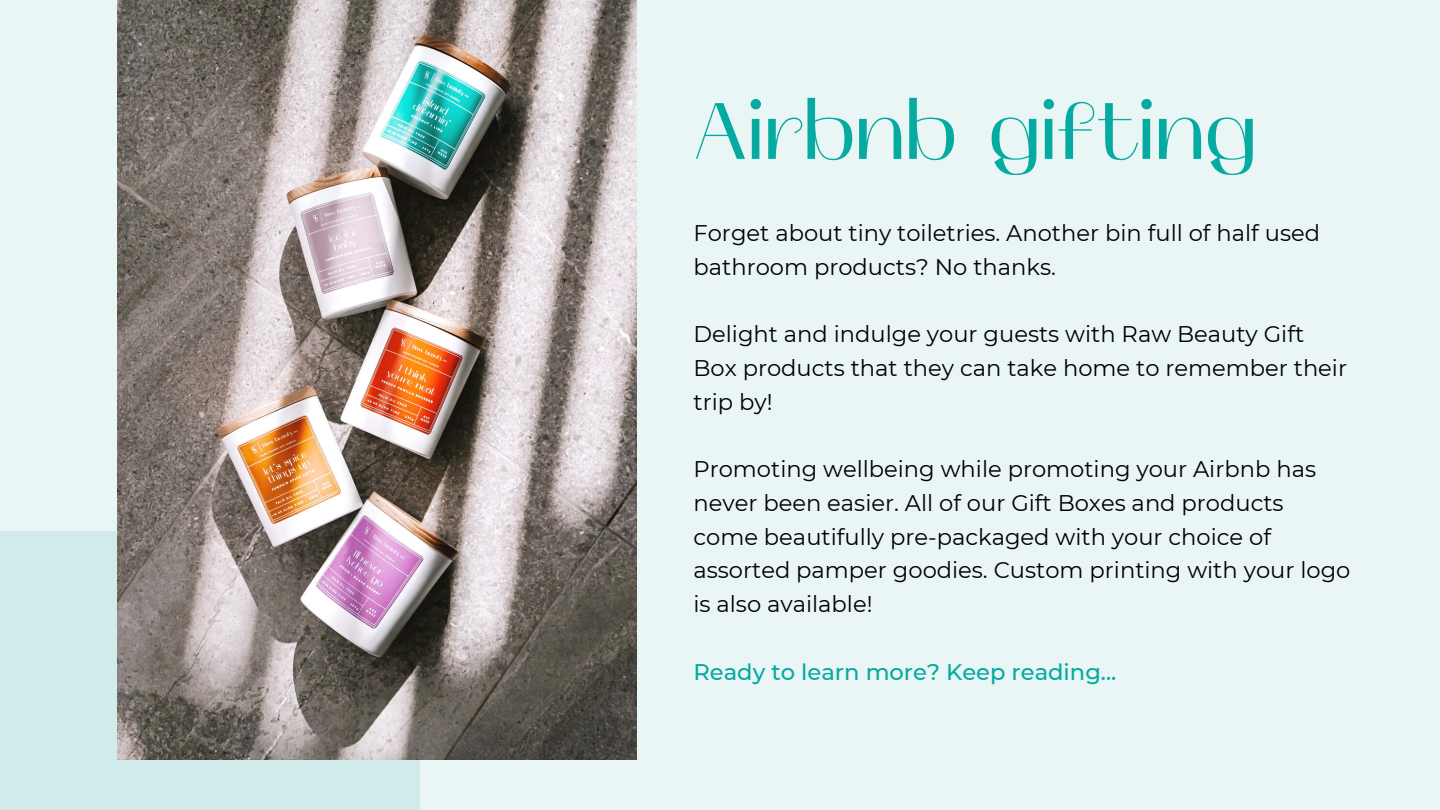
<style>
.page{position:relative;width:1440px;height:810px;background:#e9f6f5}
.page>*{position:absolute;margin:0;border:0;box-sizing:border-box;transform-origin:0 0}
.t1{font:300 80px "Mak";color:#05aaa1}
.t2{font:22.6px/33.8px "Montserrat";color:#000}
.t3{font:500 22.6px "Montserrat";color:#05aaa1}
</style>
<div class="page">
<div style="left:0;top:531px;width:419px;height:279px;background:#d0ebe9"></div>
<img style="left:118px;top:0;width:518px;height:759px">
<h1 class="t1" style="left:694px;top:88px;width:565px">Airbnb gifting</h1>
<p class="t2" style="left:694px;top:215px;width:628px">Forget about tiny toiletries. Another bin full of half used bathroom products? No thanks.</p>
<p class="t2" style="left:694px;top:316px;width:655px">Delight and indulge your guests with Raw Beauty Gift<br>Box products that they can take home to remember their trip by!</p>
<p class="t2" style="left:694px;top:451px;width:658px">Promoting wellbeing while promoting your Airbnb has never been easier. All of our Gift Boxes and products come beautifully pre-packaged with your choice of assorted pamper goodies. Custom printing with your logo is also available!</p>
<p class="t3" style="left:694px;top:656px;width:424px">Ready to learn more? Keep reading...</p>
</div>
